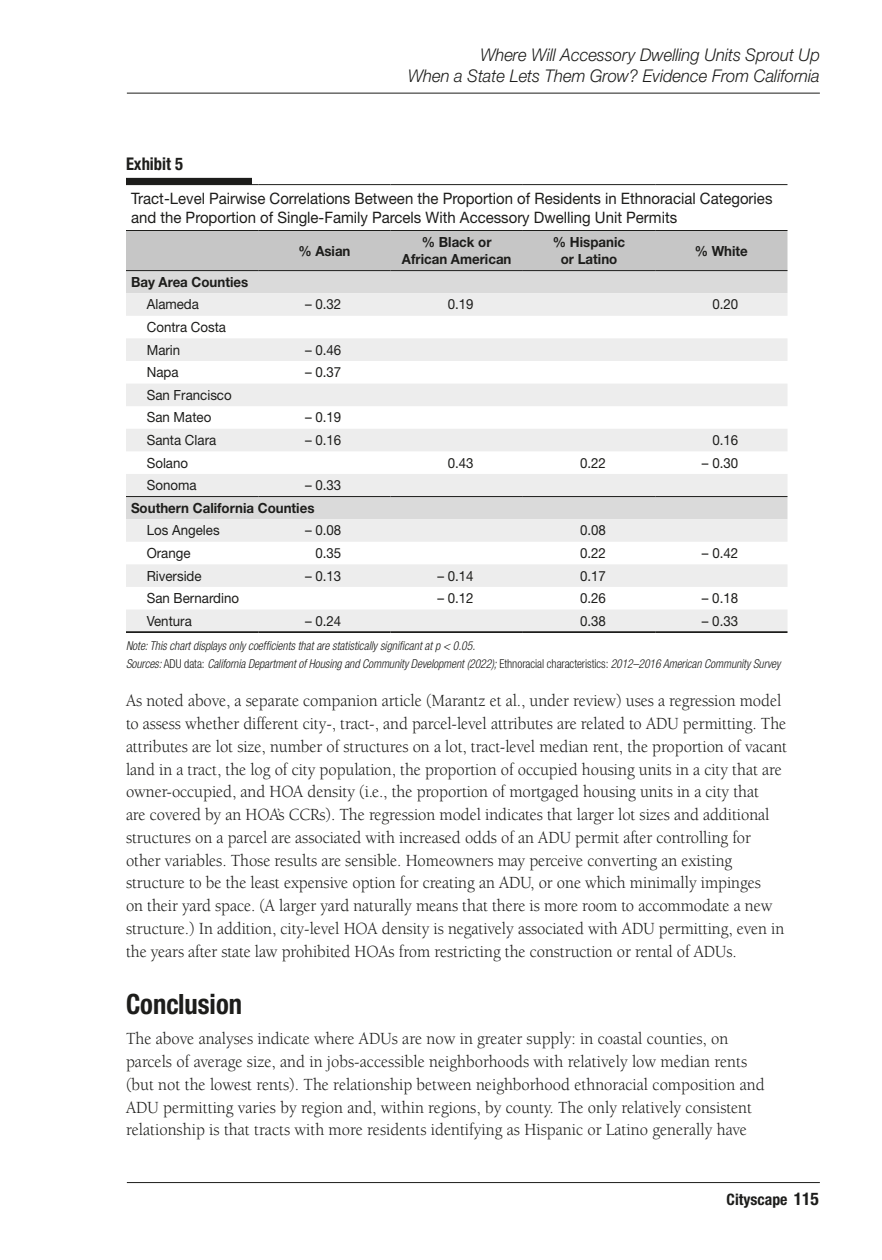
<style>
.page{position:relative;width:882px;height:1260px;background:#fff}
.page>*{position:absolute;margin:0;border:0;box-sizing:border-box;transform-origin:0 0}
.t1{font:700 condensed 28px "Helvetica Neue LT Std";color:#1d1d1b;scale:.95 1}
.t2{font:17.5px/22.8px "Berkeley Std";letter-spacing:-.005em;color:#1d1d1b;scale:.95 1}
.t3{font:italic 300 17.5px/21px "Helvetica Neue LT Std";color:#1d1d1b;text-align:right;scale:.95 1}
.t4{font:700 condensed 17.5px "Helvetica Neue LT Std";color:#1d1d1b;scale:.95 1}
.t5{font:15.75px/18.9px "Helvetica Neue LT Std";color:#1d1d1b;scale:.95 1}
.t6{font:700 condensed 15.75px "Helvetica Neue LT Std";color:#1d1d1b}
.t7{font:14px "Helvetica Neue LT Std";color:#1d1d1b;scale:.95 1}
.t8{font:700 14px/17.5px "Helvetica Neue LT Std";color:#1d1d1b;text-align:center;scale:.95 1}
.t9{font:italic 300 condensed 12.25px "Helvetica Neue LT Std";letter-spacing:-.005em;color:#1d1d1b;scale:.95 1}
.s1{font-style:normal}
.s2{font-size:17.5px}
</style>
<div class="page">
<hr style="left:127px;top:1182px;width:693px;height:1px;background:#1d1d1b">
<hr style="left:127px;top:93px;width:693px;height:1px;background:#1d1d1b">
<div style="left:126px;top:178px;width:126px;height:7px;background:#1d1d1b"></div>
<div style="left:126px;top:231px;width:662px;height:40px;background:#c6c6c6"></div>
<div style="left:126px;top:271px;width:662px;height:22px;background:#dadada"></div>
<svg style="left:126px;top:293px;width:662px;height:339px;fill:#ededed"></svg>
<hr style="left:126px;top:184px;width:132px;height:1px;background:#1d1d1b">
<hr style="left:258px;top:184px;width:133px;height:1px;background:#1d1d1b">
<hr style="left:391px;top:184px;width:132px;height:1px;background:#1d1d1b">
<hr style="left:523px;top:184px;width:132px;height:1px;background:#1d1d1b">
<hr style="left:655px;top:184px;width:132px;height:1px;background:#1d1d1b">
<hr style="left:126px;top:230px;width:132px;height:1px;background:#1d1d1b">
<hr style="left:258px;top:230px;width:133px;height:1px;background:#1d1d1b">
<hr style="left:391px;top:230px;width:132px;height:1px;background:#1d1d1b">
<hr style="left:523px;top:230px;width:132px;height:1px;background:#1d1d1b">
<hr style="left:655px;top:230px;width:132px;height:1px;background:#1d1d1b">
<hr style="left:126px;top:496px;width:132px;height:1px;background:#1d1d1b">
<hr style="left:258px;top:496px;width:133px;height:1px;background:#1d1d1b">
<hr style="left:391px;top:496px;width:132px;height:1px;background:#1d1d1b">
<hr style="left:523px;top:496px;width:132px;height:1px;background:#1d1d1b">
<hr style="left:655px;top:496px;width:132px;height:1px;background:#1d1d1b">
<hr style="left:126px;top:631px;width:132px;height:2px;background:#1d1d1b">
<hr style="left:258px;top:631px;width:133px;height:2px;background:#1d1d1b">
<hr style="left:391px;top:631px;width:132px;height:2px;background:#1d1d1b">
<hr style="left:523px;top:631px;width:132px;height:2px;background:#1d1d1b">
<hr style="left:655px;top:631px;width:132px;height:2px;background:#1d1d1b">
<hr style="left:126px;top:270px;width:132px;height:1px;background:#1d1d1b">
<hr style="left:258px;top:270px;width:133px;height:1px;background:#1d1d1b">
<hr style="left:391px;top:270px;width:132px;height:1px;background:#1d1d1b">
<hr style="left:523px;top:270px;width:132px;height:1px;background:#1d1d1b">
<hr style="left:655px;top:270px;width:132px;height:1px;background:#1d1d1b">
<p class="t3" style="left:408px;top:44px;width:435px">Where Will Accessory Dwelling Units Sprout Up<br>When a State Lets Them Grow? Evidence From California</p>
<p class="t4" style="left:126px;top:153px;width:62px">Exhibit 5</p>
<p class="t5" style="left:131px;top:188px;width:677px">Tract-Level Pairwise Correlations Between the Proportion of Residents in Ethnoracial Categories and the Proportion of Single-Family Parcels With Accessory Dwelling Unit Permits</p>
<p class="t8" style="left:298px;top:241px;width:56px">% Asian</p>
<p class="t8" style="left:402px;top:233px;width:117px">% Black or<br>African American</p>
<p class="t8" style="left:553px;top:233px;width:77px">% Hispanic or Latino</p>
<p class="t8" style="left:695px;top:241px;width:57px">% White</p>
<p class="t8" style="left:131px;top:273px;width:125px">Bay Area Counties</p>
<p class="t7" style="left:147px;top:296px;width:56px">Alameda</p>
<p class="t7" style="left:305px;top:296px;width:40px">– 0.32</p>
<p class="t7" style="left:448px;top:296px;width:29px">0.19</p>
<p class="t7" style="left:712px;top:296px;width:29px">0.20</p>
<p class="t7" style="left:147px;top:319px;width:85px">Contra Costa</p>
<p class="t7" style="left:147px;top:341px;width:37px">Marin</p>
<p class="t7" style="left:305px;top:341px;width:40px">– 0.46</p>
<p class="t7" style="left:147px;top:364px;width:35px">Napa</p>
<p class="t7" style="left:305px;top:364px;width:40px">– 0.37</p>
<p class="t7" style="left:147px;top:387px;width:91px">San Francisco</p>
<p class="t7" style="left:147px;top:409px;width:69px">San Mateo</p>
<p class="t7" style="left:305px;top:409px;width:40px">– 0.19</p>
<p class="t7" style="left:147px;top:432px;width:75px">Santa Clara</p>
<p class="t7" style="left:305px;top:432px;width:40px">– 0.16</p>
<p class="t7" style="left:712px;top:432px;width:29px">0.16</p>
<p class="t7" style="left:147px;top:454px;width:45px">Solano</p>
<p class="t7" style="left:448px;top:454px;width:29px">0.43</p>
<p class="t7" style="left:580px;top:454px;width:29px">0.22</p>
<p class="t7" style="left:702px;top:454px;width:40px">– 0.30</p>
<p class="t7" style="left:147px;top:477px;width:54px">Sonoma</p>
<p class="t7" style="left:305px;top:477px;width:40px">– 0.33</p>
<p class="t8" style="left:131px;top:499px;width:195px">Southern California Counties</p>
<p class="t7" style="left:147px;top:522px;width:78px">Los Angeles</p>
<p class="t7" style="left:305px;top:522px;width:40px">– 0.08</p>
<p class="t7" style="left:580px;top:522px;width:29px">0.08</p>
<p class="t7" style="left:147px;top:545px;width:48px">Orange</p>
<p class="t7" style="left:315px;top:545px;width:29px">0.35</p>
<p class="t7" style="left:580px;top:545px;width:29px">0.22</p>
<p class="t7" style="left:702px;top:545px;width:40px">– 0.42</p>
<p class="t7" style="left:147px;top:567px;width:59px">Riverside</p>
<p class="t7" style="left:305px;top:567px;width:40px">– 0.13</p>
<p class="t7" style="left:437px;top:567px;width:40px">– 0.14</p>
<p class="t7" style="left:580px;top:567px;width:29px">0.17</p>
<p class="t7" style="left:147px;top:590px;width:99px">San Bernardino</p>
<p class="t7" style="left:437px;top:590px;width:40px">– 0.12</p>
<p class="t7" style="left:580px;top:590px;width:29px">0.26</p>
<p class="t7" style="left:702px;top:590px;width:40px">– 0.18</p>
<p class="t7" style="left:147px;top:613px;width:49px">Ventura</p>
<p class="t7" style="left:305px;top:613px;width:40px">– 0.24</p>
<p class="t7" style="left:580px;top:613px;width:29px">0.38</p>
<p class="t7" style="left:702px;top:613px;width:40px">– 0.33</p>
<p class="t9" style="left:126px;top:639px;width:369px">Note: This chart displays only coefficients that are statistically significant at p &lt; 0.05.</p>
<p class="t9" style="left:126px;top:656px;width:690px">Sources: <span class="s1">ADU data:</span> California Department of Housing and Community Development (2022); <span class="s1">Ethnoracial characteristics:</span> 2012–2016 American Community Survey</p>
<p class="t2" style="left:126px;top:690px;width:698px">As noted above, a separate companion article (Marantz et al., under review) uses a regression model to assess whether different city-, tract-, and parcel-level attributes are related to ADU permitting. The attributes are lot size, number of structures on a lot, tract-level median rent, the proportion of vacant land in a tract, the log of city population, the proportion of occupied housing units in a city that are owner-occupied, and HOA density (i.e., the proportion of mortgaged housing units in a city that<br>are covered by an HOA’s CCRs). The regression model indicates that larger lot sizes and additional structures on a parcel are associated with increased odds of an ADU permit after controlling for other variables. Those results are sensible. Homeowners may perceive converting an existing structure to be the least expensive option for creating an ADU, or one which minimally impinges<br>on their yard space. (A larger yard naturally means that there is more room to accommodate a new structure.) In addition, city-level HOA density is negatively associated with ADU permitting, even in the years after state law prohibited HOAs from restricting the construction or rental of ADUs.</p>
<h2 class="t1" style="left:126px;top:987px;width:124px">Conclusion</h2>
<p class="t2" style="left:126px;top:1028px;width:674px">The above analyses indicate where ADUs are now in greater supply: in coastal counties, on parcels of average size, and in jobs-accessible neighborhoods with relatively low median rents (but not the lowest rents). The relationship between neighborhood ethnoracial composition and ADU permitting varies by region and, within regions, by county. The only relatively consistent relationship is that tracts with more residents identifying as Hispanic or Latino generally have</p>
<p class="t6" style="left:727px;top:1190px;width:94px">Cityscape <span class="s2">115</span></p>
</div>
